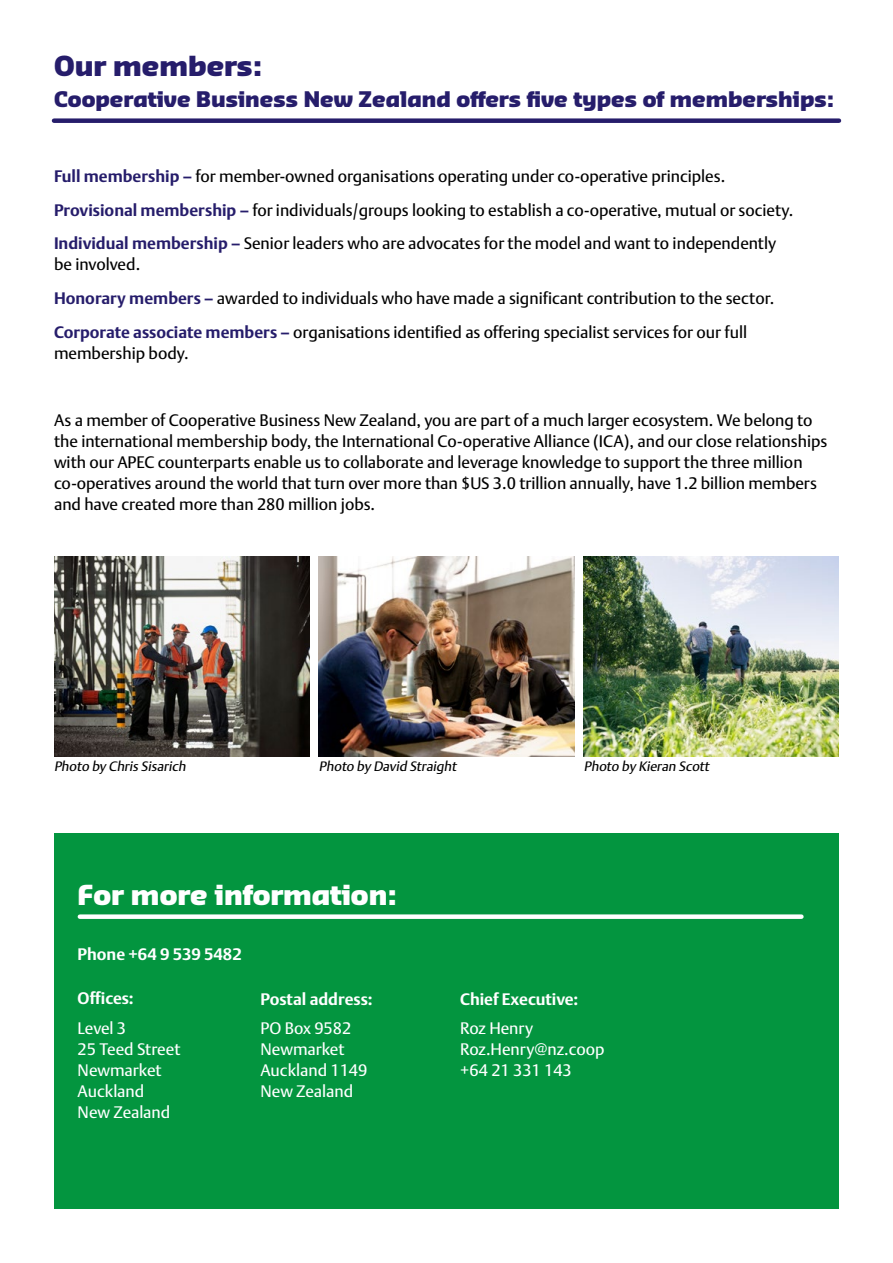
<style>
.page{position:relative;width:893px;height:1263px;background:#fff}
.page>*{position:absolute;margin:0;border:0;box-sizing:border-box;transform-origin:0 0}
.t1{font:900 27px "Sansa Pro";color:#fff}
.t2{font:900 27px "Sansa Pro";color:#261d6b}
.t3{font:900 21px "Sansa Pro";color:#261d6b}
.t4{font:16.5px/21px "DTL Argo T";color:#000}
.t5{font:16.5px/21px "DTL Argo T";color:#fff}
.t6{font:700 16.5px "DTL Argo T";color:#fff}
.t7{font:italic 13.5px "DTL Argo T";color:#000}
.s1{font-weight:700;color:#261d6b}
</style>
<div class="page">
<div style="left:54px;top:833px;width:785px;height:376px;background:#03953f"></div>
<div style="left:80px;top:914px;width:721px;height:5px;background:#fff"></div>
<img style="left:54px;top:556px;width:255px;height:200px">
<img style="left:319px;top:556px;width:255px;height:200px">
<img style="left:584px;top:556px;width:255px;height:200px">
<div style="left:54px;top:118px;width:785px;height:5px;background:#261d6b"></div>
<p class="t2" style="left:54px;top:48px;width:209px">Our members:</p>
<p class="t3" style="left:54px;top:85px;width:781px">Cooperative Business New Zealand offers five types of memberships:</p>
<p class="t4" style="left:54px;top:165px;width:673px"><span class="s1">Full membership –</span> for member-owned organisations operating under co-operative principles.</p>
<p class="t4" style="left:54px;top:199px;width:741px"><span class="s1">Provisional membership –</span> for individuals/groups looking to establish a co-operative, mutual or society.</p>
<p class="t4" style="left:54px;top:233px;width:724px"><span class="s1">Individual membership –</span> Senior leaders who are advocates for the model and want to independently be involved.</p>
<p class="t4" style="left:54px;top:288px;width:722px"><span class="s1">Honorary members –</span> awarded to individuals who have made a significant contribution to the sector.</p>
<p class="t4" style="left:54px;top:321px;width:695px"><span class="s1">Corporate associate members –</span> organisations identified as offering specialist services for our full membership body.</p>
<p class="t4" style="left:54px;top:410px;width:775px">As a member of Cooperative Business New Zealand, you are part of a much larger ecosystem. We belong to the international membership body, the International Co-operative Alliance (ICA), and our close relationships with our APEC counterparts enable us to collaborate and leverage knowledge to support the three million co-operatives around the world that turn over more than $US 3.0 trillion annually, have 1.2 billion members and have created more than 280 million jobs.</p>
<p class="t7" style="left:54px;top:758px;width:136px">Photo by Chris Sisarich</p>
<p class="t7" style="left:319px;top:758px;width:142px">Photo by David Straight</p>
<p class="t7" style="left:584px;top:758px;width:129px">Photo by Kieran Scott</p>
<p class="t1" style="left:78px;top:877px;width:320px">For more information:</p>
<p class="t6" style="left:78px;top:944px;width:166px">Phone +64 9 539 5482</p>
<p class="t6" style="left:78px;top:988px;width:58px">Offices:</p>
<p class="t5" style="left:78px;top:1017px;width:104px">Level 3<br>25 Teed Street<br>Newmarket<br>Auckland<br>New Zealand</p>
<p class="t6" style="left:260px;top:989px;width:114px">Postal address:</p>
<p class="t5" style="left:260px;top:1018px;width:109px">PO Box 9582<br>Newmarket<br>Auckland 1149<br>New Zealand</p>
<p class="t6" style="left:460px;top:989px;width:120px">Chief Executive:</p>
<p class="t5" style="left:460px;top:1018px;width:146px">Roz Henry<br>Roz.Henry@nz.coop +64 21 331 143</p>
</div>
